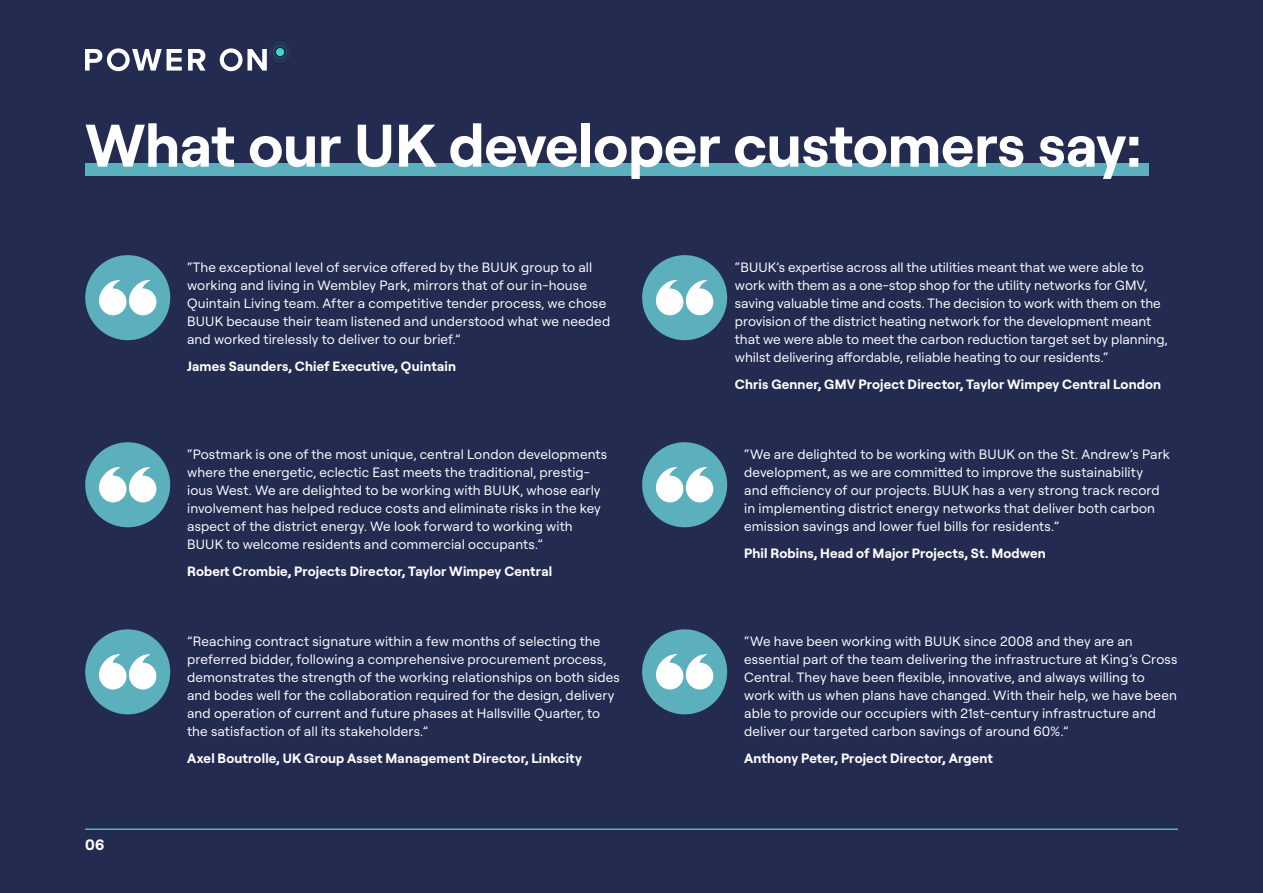
<style>
.page{position:relative;width:1263px;height:893px;background:#242b51}
.page>*{position:absolute;margin:0;border:0;box-sizing:border-box;transform-origin:0 0}
.t1{font:700 60px "Roobert";letter-spacing:-.005em;color:#fff}
.t2{font:700 15px "Roobert";color:#fff}
.t3{font:13.5px/18px "Roobert";letter-spacing:.01em;color:#fff}
.t4{font:700 13.5px "Roobert";letter-spacing:.01em;color:#fff}
</style>
<div class="page">
<div style="left:85px;top:442px;width:85px;height:85px;background:#5cafbc;border-radius:50%"></div>
<svg style="left:99px;top:467px;width:57px;height:35px"></svg>
<div style="left:85px;top:255px;width:85px;height:85px;background:#5cafbc;border-radius:50%"></div>
<svg style="left:99px;top:280px;width:57px;height:35px"></svg>
<div style="left:85px;top:629px;width:85px;height:85px;background:#5cafbc;border-radius:50%"></div>
<svg style="left:99px;top:654px;width:57px;height:35px"></svg>
<div style="left:642px;top:255px;width:85px;height:85px;background:#5cafbc;border-radius:50%"></div>
<svg style="left:656px;top:280px;width:57px;height:35px"></svg>
<div style="left:642px;top:442px;width:85px;height:85px;background:#5cafbc;border-radius:50%"></div>
<svg style="left:656px;top:467px;width:57px;height:35px"></svg>
<div style="left:642px;top:629px;width:85px;height:85px;background:#5cafbc;border-radius:50%"></div>
<svg style="left:656px;top:654px;width:57px;height:35px"></svg>
<hr style="left:85px;top:828px;width:1093px;height:2px;background:#5cafbc">
<svg style="left:188px;top:49px;width:18px;height:22px"></svg>
<svg style="left:85px;top:48px;width:97px;height:23px"></svg>
<svg style="left:220px;top:43px;width:70px;height:28px"></svg>
<div style="left:85px;top:163px;width:1063px;height:13px;background:#5cafbc"></div>
<h1 class="t1" style="left:85px;top:102px;width:1058px">What our UK developer customers say:</h1>
<p class="t2" style="left:85px;top:834px;width:21px">06</p>
<p class="t3" style="left:187px;top:258px;width:425px">“The exceptional level of service offered by the BUUK group to all working and living in Wembley Park, mirrors that of our in-house Quintain Living team. After a competitive tender process, we chose BUUK because their team listened and understood what we needed and worked tirelessly to deliver to our brief.”</p>
<p class="t4" style="left:187px;top:356px;width:270px">James Saunders, Chief Executive, Quintain</p>
<p class="t3" style="left:187px;top:445px;width:422px">“Postmark is one of the most unique, central London developments where the energetic, eclectic East meets the traditional, prestig&shy;ious West. We are delighted to be working with BUUK, whose early involvement has helped reduce costs and eliminate risks in the key aspect of the district energy. We look forward to working with BUUK to welcome residents and commercial occupants.”</p>
<p class="t4" style="left:187px;top:561px;width:367px">Robert Crombie, Projects Director, Taylor Wimpey Central</p>
<p class="t3" style="left:187px;top:632px;width:434px">”Reaching contract signature within a few months of selecting the preferred bidder, following a comprehensive procurement process, demonstrates the strength of the working relationships on both sides and bodes well for the collaboration required for the design, delivery and operation of current and future phases at Hallsville Quarter, to the satisfaction of all its stakeholders.”</p>
<p class="t4" style="left:187px;top:748px;width:396px">Axel Boutrolle, UK Group Asset Management Director, Linkcity</p>
<p class="t3" style="left:735px;top:258px;width:434px">“BUUK’s expertise across all the utilities meant that we were able to work with them as a one-stop shop for the utility networks for GMV, saving valuable time and costs. The decision to work with them on the provision of the district heating network for the development meant that we were able to meet the carbon reduction target set by planning, whilst delivering affordable, reliable heating to our residents.“</p>
<p class="t4" style="left:735px;top:374px;width:428px">Chris Genner, GMV Project Director, Taylor Wimpey Central London</p>
<p class="t3" style="left:744px;top:445px;width:427px">“We are delighted to be working with BUUK on the St. Andrew’s Park development, as we are committed to improve the sustainability and efficiency of our projects. BUUK has a very strong track record in implementing district energy networks that deliver both carbon emission savings and lower fuel bills for residents.”</p>
<p class="t4" style="left:744px;top:543px;width:303px">Phil Robins, Head of Major Projects, St. Modwen</p>
<p class="t3" style="left:744px;top:632px;width:435px">“We have been working with BUUK since 2008 and they are an essential part of the team delivering the infrastructure at King’s Cross Central. They have been flexible, innovative, and always willing to work with us when plans have changed. With their help, we have been able to provide our occupiers with 21st-century infrastructure and deliver our targeted carbon savings of around 60%.”</p>
<p class="t4" style="left:744px;top:748px;width:250px">Anthony Peter, Project Director, Argent</p>
</div>
